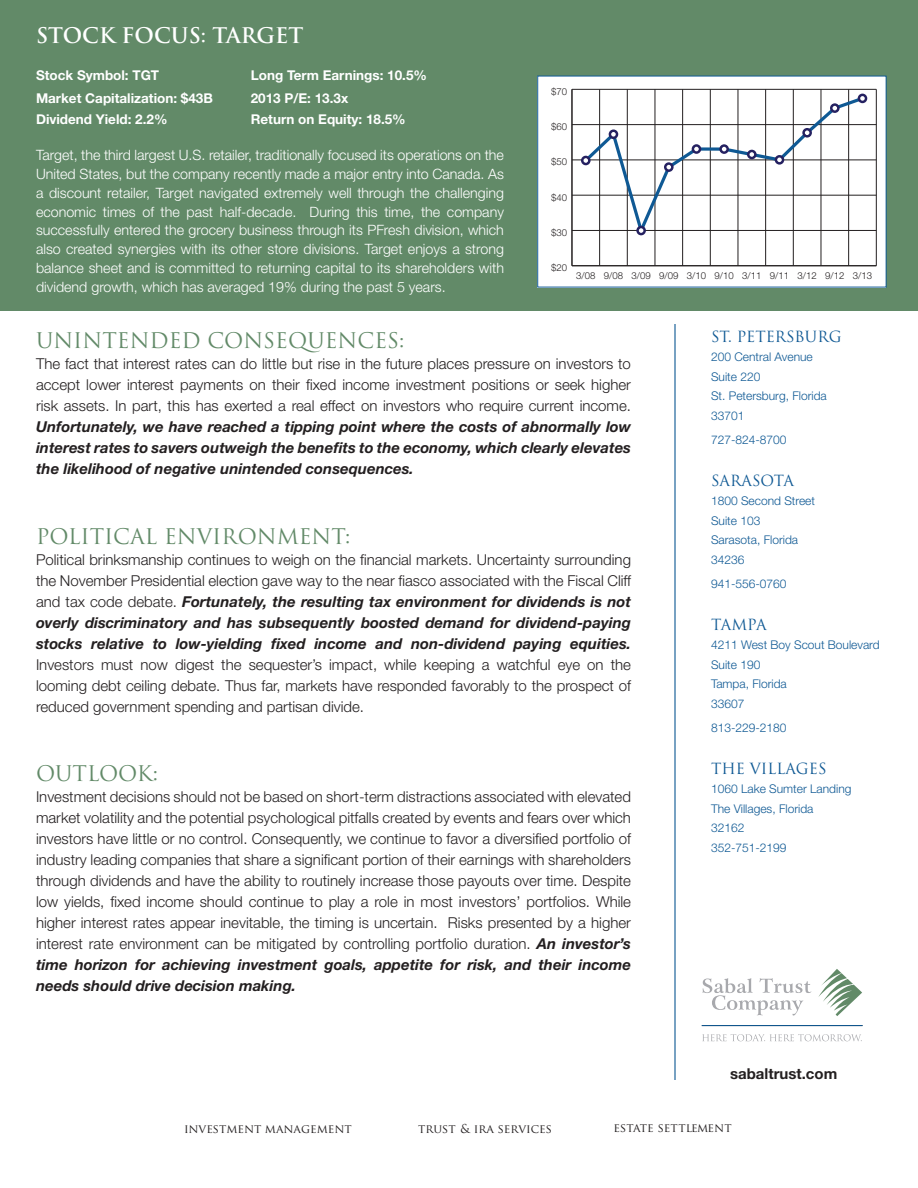
<style>
.page{position:relative;width:918px;height:1188px;background:#fff}
.page>*{position:absolute;margin:0;border:0;box-sizing:border-box;transform-origin:0 0}
.Green_Titles{font:21px "Trajan";color:#628a68}
.Green_Not_bold{font:700 21px "Trajan";color:#fff}
.body{font:300 15px/21px "Helvetica Neue";color:#231f20;text-align:justify}
.blue_side_bar_titles{font:15px "Trajan Pro";color:#0f5994}
.t1{font:700 15px "Helvetica Neue";color:#231f20}
.body-2{font:300 14.25px/18.8px "Helvetica Neue";color:#fff;text-align:justify}
.chart_text{font:700 13.5px "Helvetica Neue";color:#fff}
.t2{font:300 12px "Helvetica Neue";color:#0f5994}
.t3{font:12px "Trajan Pro";color:#231f20}
.t4{font:300 9.6px "Helvetica Neue";color:#231f20}
.s1{font-weight:700;font-style:italic}
</style>
<div class="page">
<svg style="left:702px;top:1034px;width:160px;height:7px"></svg>
<hr style="left:702px;top:1025px;width:160px;height:1px;background:#0f5994">
<svg style="left:818px;top:969px;width:44px;height:47px"></svg>
<svg style="left:702px;top:978px;width:109px;height:38px"></svg>
<hr style="left:674px;top:324px;width:2px;height:756px;background:#0f5994">
<div style="left:0;top:0;width:918px;height:310px;background:#628a68"></div>
<div style="left:538px;top:76px;width:348px;height:211px;background:#fff"></div>
<hr style="left:599px;top:89px;width:1px;height:177px;background:#231f20">
<hr style="left:627px;top:89px;width:1px;height:177px;background:#231f20">
<hr style="left:655px;top:89px;width:1px;height:177px;background:#231f20">
<hr style="left:682px;top:89px;width:1px;height:177px;background:#231f20">
<hr style="left:710px;top:89px;width:1px;height:177px;background:#231f20">
<hr style="left:738px;top:89px;width:1px;height:177px;background:#231f20">
<hr style="left:765px;top:89px;width:1px;height:177px;background:#231f20">
<hr style="left:793px;top:89px;width:1px;height:177px;background:#231f20">
<hr style="left:821px;top:89px;width:1px;height:177px;background:#231f20">
<hr style="left:848px;top:89px;width:1px;height:177px;background:#231f20">
<hr style="left:876px;top:89px;width:1px;height:177px;background:#231f20">
<hr style="left:572px;top:89px;width:1px;height:177px;background:#231f20">
<hr style="left:572px;top:265px;width:304px;height:1px;background:#231f20">
<hr style="left:572px;top:230px;width:304px;height:1px;background:#231f20">
<hr style="left:572px;top:195px;width:304px;height:1px;background:#231f20">
<hr style="left:572px;top:160px;width:304px;height:1px;background:#231f20">
<hr style="left:572px;top:124px;width:304px;height:1px;background:#231f20">
<hr style="left:572px;top:89px;width:304px;height:1px;background:#231f20">
<svg style="left:701px;top:147px;width:18px;height:4px"></svg>
<svg style="left:581px;top:129px;width:120px;height:106px"></svg>
<svg style="left:719px;top:94px;width:148px;height:71px"></svg>
<p class="Green_Not_bold" style="left:36px;top:22px;width:269px">STOCK FOCUS: TARGET</p>
<p class="chart_text" style="left:36px;top:66px;width:125px">Stock Symbol: TGT</p>
<p class="chart_text" style="left:251px;top:66px;width:178px">Long Term Earnings: 10.5%</p>
<p class="chart_text" style="left:36px;top:90px;width:178px">Market Capitalization: $43B</p>
<p class="chart_text" style="left:251px;top:90px;width:99px">2013 P/E: 13.3x</p>
<p class="chart_text" style="left:36px;top:111px;width:133px">Dividend Yield: 2.2%</p>
<p class="chart_text" style="left:251px;top:111px;width:157px">Return on Equity: 18.5%</p>
<p class="body-2" style="left:36px;top:146px;width:470px">Target, the third largest U.S. retailer, traditionally focused its operations on the United States, but the company recently made a major entry into Canada. As a discount retailer, Target navigated extremely well through the challenging economic times of the past half-decade. During this time, the company successfully entered the grocery business through its PFresh division, which also created synergies with its other store divisions. Target enjoys a strong balance sheet and is committed to returning capital to its shareholders with dividend growth, which has averaged 19% during the past 5 years.</p>
<p class="t4" style="left:551px;top:85px;width:17px">$70</p>
<p class="t4" style="left:551px;top:121px;width:17px">$60</p>
<p class="t4" style="left:551px;top:156px;width:17px">$50</p>
<p class="t4" style="left:551px;top:191px;width:17px">$40</p>
<p class="t4" style="left:551px;top:227px;width:17px">$30</p>
<p class="t4" style="left:551px;top:262px;width:17px">$20</p>
<p class="t4" style="left:576px;top:270px;width:297px">3/08 9/08 3/09 9/09 3/10 9/10 3/11 9/11 3/12 9/12 3/13</p>
<p class="Green_Titles" style="left:36px;top:328px;width:370px">UNINTENDED CONSEQUENCES:</p>
<p class="body" style="left:36px;top:353px;width:597px">The fact that interest rates can do little but rise in the future places pressure on investors to accept lower interest payments on their fixed income investment positions or seek higher risk assets. In part, this has exerted a real effect on investors who require current income.<br><span class="s1">Unfortunately, we have reached a tipping point where the costs of abnormally low interest rates to savers outweigh the benefits to the economy, which clearly elevates the likelihood of negative unintended consequences.</span></p>
<p class="Green_Titles" style="left:36px;top:523px;width:316px">POLITICAL ENVIRONMENT:</p>
<p class="body" style="left:36px;top:548px;width:597px">Political brinksmanship continues to weigh on the financial markets. Uncertainty surrounding the November Presidential election gave way to the near fiasco associated with the Fiscal Cliff and tax code debate. <span class="s1">Fortunately, the resulting tax environment for dividends is not overly discriminatory and has subsequently boosted demand for dividend-paying stocks relative to low-yielding fixed income and non-dividend paying equities.<br></span>Investors must now digest the sequester’s impact, while keeping a watchful eye on the looming debt ceiling debate. Thus far, markets have responded favorably to the prospect of reduced government spending and partisan divide.</p>
<p class="Green_Titles" style="left:36px;top:760px;width:123px">OUTLOOK:</p>
<p class="body" style="left:36px;top:786px;width:597px">Investment decisions should not be based on short-term distractions associated with elevated market volatility and the potential psychological pitfalls created by events and fears over which investors have little or no control. Consequently, we continue to favor a diversified portfolio of industry leading companies that share a significant portion of their earnings with shareholders through dividends and have the ability to routinely increase those payouts over time. Despite low yields, fixed income should continue to play a role in most investors’ portfolios. While higher interest rates appear inevitable, the timing is uncertain. Risks presented by a higher interest rate environment can be mitigated by controlling portfolio duration. <span class="s1">An investor’s time horizon for achieving investment goals, appetite for risk, and their income needs should drive decision making.</span></p>
<p class="blue_side_bar_titles" style="left:711px;top:327px;width:132px">ST. PETERSBURG</p>
<p class="t2" style="left:711px;top:350px;width:103px">200 Central Avenue</p>
<p class="t2" style="left:711px;top:369px;width:51px">Suite 220</p>
<p class="t2" style="left:711px;top:389px;width:117px">St. Petersburg, Florida</p>
<p class="t2" style="left:711px;top:408px;width:35px">33701</p>
<p class="t2" style="left:711px;top:432px;width:77px">727-824-8700</p>
<p class="blue_side_bar_titles" style="left:711px;top:471px;width:85px">SARASOTA</p>
<p class="t2" style="left:711px;top:494px;width:106px">1800 Second Street</p>
<p class="t2" style="left:711px;top:513px;width:51px">Suite 103</p>
<p class="t2" style="left:711px;top:533px;width:89px">Sarasota, Florida</p>
<p class="t2" style="left:711px;top:552px;width:35px">34236</p>
<p class="t2" style="left:711px;top:576px;width:77px">941-556-0760</p>
<p class="blue_side_bar_titles" style="left:711px;top:615px;width:57px">TAMPA</p>
<p class="t2" style="left:711px;top:638px;width:170px">4211 West Boy Scout Boulevard</p>
<p class="t2" style="left:711px;top:657px;width:51px">Suite 190</p>
<p class="t2" style="left:711px;top:677px;width:77px">Tampa, Florida</p>
<p class="t2" style="left:711px;top:696px;width:35px">33607</p>
<p class="t2" style="left:711px;top:720px;width:77px">813-229-2180</p>
<p class="blue_side_bar_titles" style="left:711px;top:759px;width:117px">THE VILLAGES</p>
<p class="t2" style="left:711px;top:782px;width:142px">1060 Lake Sumter Landing</p>
<p class="t2" style="left:711px;top:801px;width:104px">The Villages, Florida</p>
<p class="t2" style="left:711px;top:821px;width:35px">32162</p>
<p class="t2" style="left:711px;top:840px;width:77px">352-751-2199</p>
<p class="t1" style="left:730px;top:1064px;width:109px">sabaltrust.com</p>
<p class="t3" style="left:184px;top:1121px;width:169px">investment management</p>
<p class="t3" style="left:418px;top:1121px;width:135px">trust &amp; ira services</p>
<p class="t3" style="left:614px;top:1120px;width:120px">estate settlement</p>
</div>
